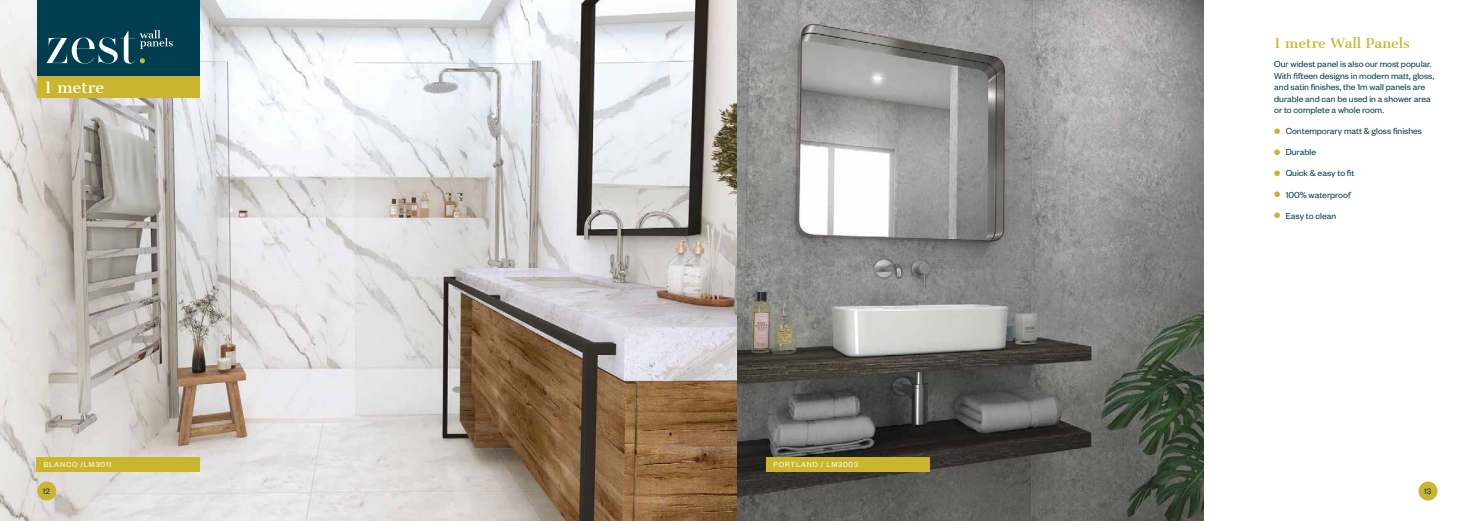
<style>
.page{position:relative;width:1474px;height:521px;background:#fff}
.page>*{position:absolute;margin:0;border:0;box-sizing:border-box;transform-origin:0 0}
.t1{font:20.12px "Sree Krushnadevaraya";color:#fff}
.t2{font:17.5px "Sree Krushnadevaraya";color:#cab52e}
.t3{font:9.62px/11.5px "Founders Grotesk";color:#003d4f}
.t4{font:8.75px "Founders Grotesk";color:#003d4f}
.t5{font:7.96px "Founders Grotesk";letter-spacing:.1em;color:#fff}
</style>
<div class="page">
<div style="left:1418px;top:481px;width:19px;height:19px;background:#cab52e;border-radius:50%"></div>
<img style="left:0;top:0;width:1203px;height:521px">
<div style="left:37px;top:481px;width:19px;height:19px;background:#cab52e;border-radius:50%"></div>
<div style="left:37px;top:0;width:163px;height:98px;background:#003d4f"></div>
<svg style="left:47px;top:30px;width:126px;height:34px"></svg>
<div style="left:766px;top:457px;width:163px;height:14px;background:#cab52e"></div>
<div style="left:36px;top:457px;width:164px;height:14px;background:#cab52e"></div>
<div style="left:37px;top:76px;width:163px;height:22px;background:#cab52e"></div>
<h1 class="t1" style="left:45px;top:74px;width:61px">1 metre</h1>
<p class="t5" style="left:44px;top:461px;width:69px">BLANCO /LM3011</p>
<p class="t5" style="left:773px;top:461px;width:86px">PORTLAND / LM3003</p>
<h2 class="t2" style="left:1274px;top:32px;width:137px">1 metre Wall Panels</h2>
<p class="t3" style="left:1274px;top:59px;width:161px">Our widest panel is also our most popular.<br>With fifteen designs in modern matt, gloss, and satin finishes, the 1m wall panels are durable and can be used in a shower area or to complete a whole room.</p>
<p class="t3" style="left:1285px;top:121px;width:138px;line-height:21.1px">Contemporary matt &amp; gloss finishes<br>Durable<br>Quick &amp; easy to fit<br>100% waterproof<br>Easy to clean</p>
<p class="t4" style="left:43px;top:487px;width:8px">12</p>
<p class="t4" style="left:1424px;top:487px;width:9px">13</p>
</div>
